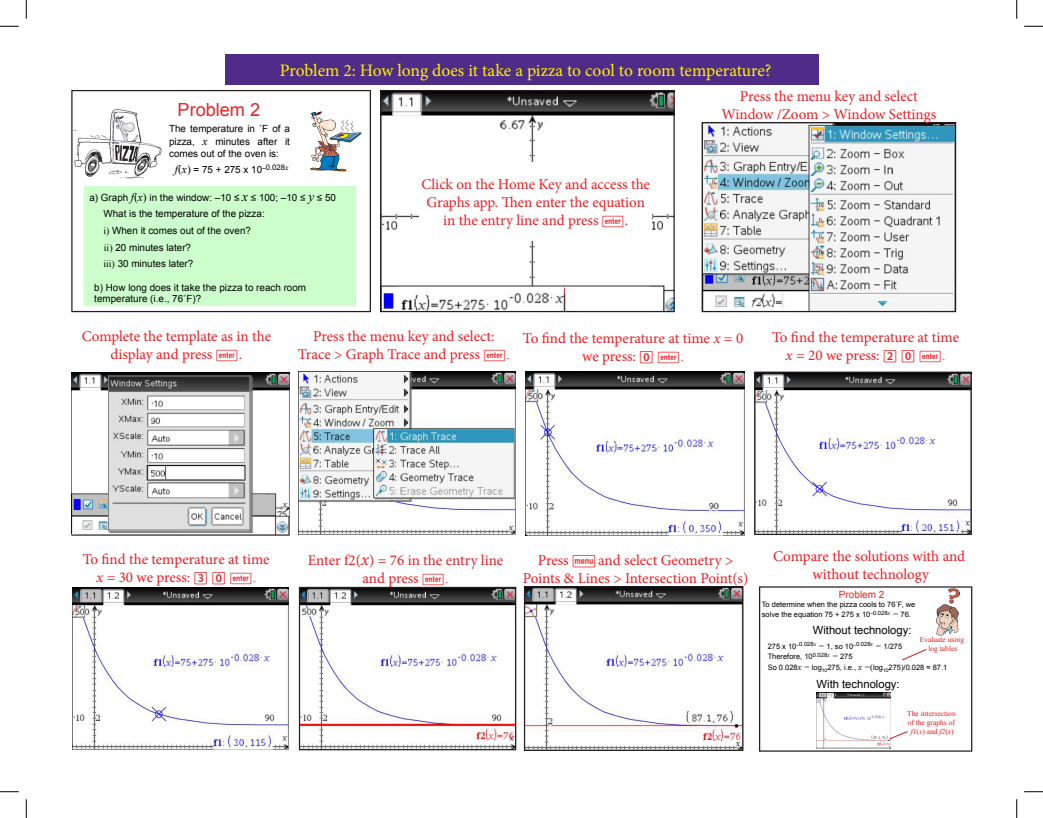
<style>
.page{position:relative;width:1043px;height:818px;background:#fff}
.page>*{position:absolute;margin:0;border:0;box-sizing:border-box;transform-origin:0 0}
.t1{font:18.12px "Arial";color:#e42727}
.t2{font:17.5px "Minion Pro";letter-spacing:-.005em;color:#fff101}
.t3{font:15px/18px "Minion Pro";letter-spacing:-.005em;color:#eb1d23;text-align:center}
.t4{font:11.25px "Arial";color:#000}
.t5{font:10px "Arial";color:#e42727}
.t6{font:9.88px/16.6px "Arial";color:#000}
.t7{font:7.5px/10.5px "Arial";color:#000}
.t8{font:7.5px/8.9px "Times New Roman";color:#da1a18;text-align:center}
.s1{font-family:"Times New Roman";font-style:italic;font-size:11.5px}
.s2{font-family:"Times New Roman";font-size:11.5px}
.s3{font-family:"Times New Roman";font-style:italic;font-size:13.12px}
.s4{font-family:"Times New Roman"}
.s5{font-family:"TI Nspire Keys CX";font-size:13.75px;color:#ee1d23}
.s6{font-family:"Times New Roman";font-size:13.75px;color:#ee1d23}
.s7{font-style:italic}
.s8{font-family:"TI Nspire Keys CX"}
.s9{font-style:italic;font-size:17.5px}
.s10{font-family:"TI Nspire Keys CX";color:#ee1d23}
.s11{font-family:"Times New Roman";font-style:italic;font-size:8.75px}
.s12{font-family:"Times New Roman";font-size:8.75px}
</style>
<div class="page">
<div style="left:225px;top:54px;width:593px;height:31px;background:#4e2c87"></div>
<img style="left:298px;top:371px;width:218px;height:163px">
<img style="left:525px;top:371px;width:219px;height:164px">
<img style="left:756px;top:373px;width:213px;height:160px">
<div style="left:754px;top:371px;width:217px;height:164px;border:1px solid #231f20"></div>
<img style="left:301px;top:588px;width:213px;height:160px">
<div style="left:299px;top:586px;width:217px;height:164px;border:1px solid #231f20"></div>
<img style="left:382px;top:92px;width:290px;height:218px">
<div style="left:380px;top:90px;width:294px;height:222px;border:1px solid #231f20"></div>
<img style="left:526px;top:588px;width:215px;height:160px">
<div style="left:524px;top:586px;width:219px;height:164px;border:1px solid #231f20"></div>
<div style="left:419px;top:162px;width:233px;height:78px;background:#fff"></div>
<img style="left:71px;top:372px;width:218px;height:163px">
<img style="left:703px;top:124px;width:251px;height:186px">
<div style="left:701px;top:122px;width:255px;height:190px;border:1px solid #231f20"></div>
<img style="left:73px;top:587px;width:216px;height:162px">
<svg style="left:902px;top:649px;width:25px;height:11px"></svg>
<img style="left:816px;top:692px;width:74px;height:56px">
<svg style="left:889px;top:730px;width:19px;height:9px"></svg>
<img style="left:936px;top:589px;width:23px;height:46px">
<div style="left:759px;top:586px;width:213px;height:165px;border:1px solid #231f20"></div>
<div style="left:85px;top:186px;width:271px;height:120px;background:#cfc"></div>
<img style="left:73px;top:109px;width:89px;height:70px">
<svg style="left:310px;top:111px;width:51px;height:61px"></svg>
<div style="left:71px;top:90px;width:300px;height:222px;border:1px solid #231f20"></div>
<svg style="left:0;top:25px;width:19px;height:2px"></svg>
<svg style="left:1024px;top:25px;width:18px;height:2px"></svg>
<svg style="left:0;top:791px;width:19px;height:1px"></svg>
<svg style="left:1024px;top:791px;width:18px;height:1px"></svg>
<svg style="left:25px;top:0;width:2px;height:19px"></svg>
<svg style="left:25px;top:799px;width:2px;height:19px"></svg>
<svg style="left:1016px;top:0;width:1px;height:19px"></svg>
<svg style="left:1016px;top:799px;width:1px;height:19px"></svg>
<p class="t2" style="left:280px;top:59px;width:493px">Problem 2: How long does it take a pizza to cool to room temperature?</p>
<p class="t1" style="left:178px;top:97px;width:84px">Problem 2</p>
<p class="t6" style="left:169px;top:122px;width:122px;line-height:12.8px;text-align:justify">The temperature in ˚F of a pizza, <span class="s1">x</span> minutes after it comes out of the oven is:</p>
<p class="t6" style="left:175px;top:162px;width:115px"><span class="s1">f</span><span class="s2">(</span><span class="s1">x</span><span class="s2">)</span> = 75 + 275 x 10<sup>–</sup><sup>0.028</sup><sup>x</sup></p>
<p class="t6" style="left:103px;top:189px;width:234px;text-indent:-14px">a) Graph <span class="s1">f</span><span class="s2">(</span><span class="s1">x</span><span class="s2">)</span> in the window: –10 ≤ <span class="s3">x</span> ≤ 100; –10 ≤ <span class="s3">y</span> ≤ 50<br>What is the temperature of the pizza:<br><span class="s4">i)</span> When it comes out of the oven?<br><span class="s4">ii)</span> 20 minutes later?</p>
<p class="t6" style="left:103px;top:255px;width:91px"><span class="s4">iii)</span> 30 minutes later?</p>
<p class="t6" style="left:94px;top:281px;width:213px;line-height:11.5px">b) How long does it take the pizza to reach room temperature (i.e., 76˚F)?</p>
<p class="t3" style="left:421px;top:175px;width:230px">Click on the Home Key and access the<br>Graphs app. Then enter the equation in the entry line and press <span class="s5">·</span>.</p>
<p class="t3" style="left:740px;top:88px;width:179px">Press the menu key and select</p>
<p class="t3" style="left:721px;top:106px;width:216px">Window /Zoom &gt; Window Settings</p>
<p class="t3" style="left:82px;top:327px;width:191px">Complete the template as in the</p>
<p class="t3" style="left:111px;top:345px;width:133px">display and press <span class="s5">·</span>.</p>
<p class="t3" style="left:313px;top:328px;width:183px">Press the menu key and select:</p>
<p class="t3" style="left:298px;top:346px;width:213px">Trace &gt; Graph Trace and press <span class="s5">·</span><span class="s6">.</span></p>
<p class="t3" style="left:523px;top:329px;width:222px">To find the temperature at time <span class="s7">x</span> = 0 we press: <span class="s8">0</span> <span class="s5">·</span><span class="s6">.</span></p>
<p class="t3" style="left:772px;top:328px;width:188px">To find the temperature at time</p>
<p class="t3" style="left:785px;top:346px;width:162px"><span class="s7">x</span> = 20 we press: <span class="s8">2 0</span> <span class="s5">·</span><span class="s6">.</span></p>
<p class="t3" style="left:83px;top:550px;width:188px">To find the temperature at time</p>
<p class="t3" style="left:96px;top:568px;width:161px"><span class="s7">x</span> = 30 we press: <span class="s8">3 0</span> <span class="s5">·</span><span class="s6">.</span></p>
<p class="t3" style="left:308px;top:551px;width:197px">Enter f2(<span class="s9">x</span>) = 76 in the entry line and press <span class="s5">·</span><span class="s6">.</span></p>
<p class="t3" style="left:537px;top:551px;width:197px">Press <span class="s10">b</span>and select Geometry &gt;</p>
<p class="t3" style="left:523px;top:569px;width:227px">Points &amp; Lines &gt; Intersection Point(s)</p>
<p class="t3" style="left:773px;top:547px;width:194px">Compare the solutions with and</p>
<p class="t3" style="left:812px;top:565px;width:118px">without technology</p>
<p class="t5" style="left:839px;top:587px;width:47px">Problem 2</p>
<p class="t4" style="left:812px;top:622px;width:100px">Without technology:</p>
<p class="t7" style="left:761px;top:599px;width:155px;line-height:10px">To determine when the pizza cools to 76˚F, we solve the equation 75 + 275 x 10<sup>–</sup><sup>0.028</sup><sup>x</sup> <span class="s11">=</span> 76.</p>
<p class="t7" style="left:767px;top:641px;width:181px">275 x 10<sup>–</sup><sup>0.028</sup><sup>x</sup> <span class="s11">=</span> 1, so 10<sup>–</sup><sup>0.028</sup><sup>x</sup> <span class="s11">=</span> 1/275<br>Therefore, 10<sup>0.028</sup><sup>x</sup> <span class="s11">=</span> 275<br>So 0.028<span class="s11">x =</span> log<sub>10</sub>275, i.e., <span class="s11">x =</span><span class="s12">(</span>log<sub>10</sub>275)/0.028 ≈ 87.1</p>
<p class="t8" style="left:919px;top:634px;width:46px">Evaluate using log tables</p>
<p class="t4" style="left:816px;top:677px;width:85px">With technology:</p>
<p class="t8" style="left:907px;top:709px;width:50px">The intersection of the graphs of <span class="s7">f1</span>(<span class="s7">x</span>) and <span class="s7">f2</span>(<span class="s7">x</span>)</p>
</div>
